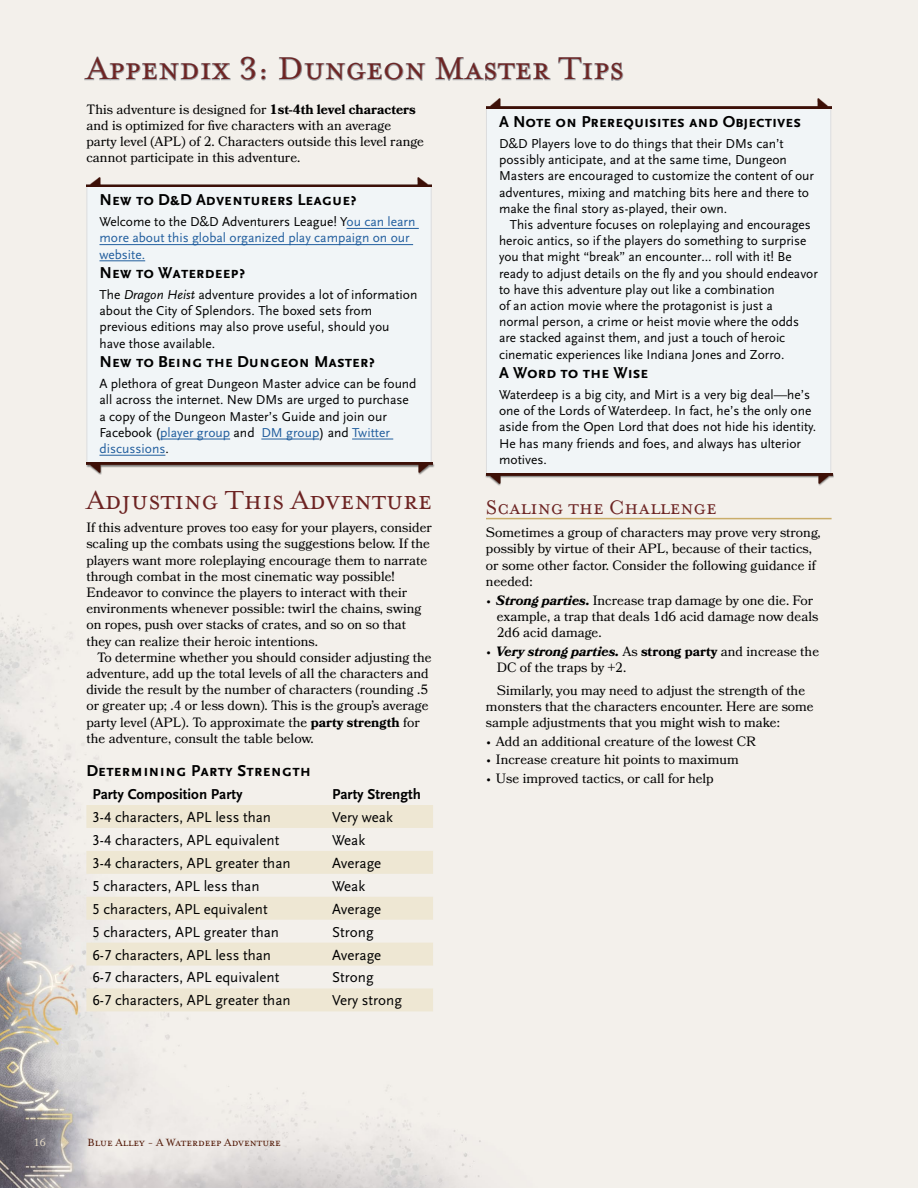
<style>
.page{position:relative;width:918px;height:1188px;background:#fff}
.page>*{position:absolute;margin:0;border:0;box-sizing:border-box;transform-origin:0 0}
.t1{font:36px "Mrs Eaves OT";letter-spacing:.005em;color:#6d2423}
.t2{font:30px "Mrs Eaves OT";color:#6d2423}
.t3{font:22.5px "Mrs Eaves OT";color:#6d2423}
.t4{font:700 16.5px "Scala Sans Caps";color:#000}
.t5{font:15px "Scala Sans Regular LF";color:#000}
.t6{font:700 15px "Scala Sans";color:#000}
.t7{font:13.5px/16.2px "Bookmania";color:#000}
.t8{font:13.5px/16.2px "Scala Sans Regular LF";color:#000}
.t9{font:13.5px/16.2px "Scala Sans Regular LF";color:#215e9e}
.t10{font:12px "Mrs Eaves OT";color:#4e1300}
.t11{font:10.5px "Bookmania";color:#e5dac6}
.s1{font-weight:700}
.s2{color:#000}
.s3{font-family:"Scala Sans Regular LF Italic"}
.s4{color:#215e9e}
.s5{font-weight:700;font-style:italic}
</style>
<div class="page">
<img style="left:0;top:0;width:918px;height:1188px">
<div style="left:87px;top:187px;width:344px;height:276px;background:#f1f5f7"></div>
<hr style="left:431px;top:186px;width:1px;height:277px;background:#dcddde">
<hr style="left:86px;top:186px;width:1px;height:277px;background:#dcddde">
<hr style="left:347px;top:228px;width:72px;height:1px;background:#215e9e">
<hr style="left:99px;top:244px;width:314px;height:1px;background:#215e9e">
<hr style="left:99px;top:261px;width:46px;height:1px;background:#215e9e">
<hr style="left:160px;top:439px;width:70px;height:1px;background:#215e9e">
<hr style="left:261px;top:439px;width:58px;height:1px;background:#215e9e">
<hr style="left:352px;top:439px;width:41px;height:1px;background:#215e9e">
<hr style="left:99px;top:455px;width:66px;height:1px;background:#215e9e">
<svg style="left:86px;top:805px;width:347px;height:206px;background:#f0eadd"></svg>
<img style="left:86px;top:177px;width:346px;height:10px">
<div style="left:86px;top:463px;width:349px;height:12px;background:#f3f0eb"></div>
<img style="left:86px;top:463px;width:347px;height:10px">
<hr style="left:486px;top:518px;width:346px;height:1px;background:#caad6a">
<div style="left:487px;top:109px;width:343px;height:365px;background:#f1f5f7"></div>
<hr style="left:830px;top:108px;width:1px;height:366px;background:#dcddde">
<hr style="left:486px;top:108px;width:1px;height:366px;background:#dcddde">
<img style="left:486px;top:99px;width:346px;height:10px">
<div style="left:485px;top:474px;width:349px;height:12px;background:#f3f0eb"></div>
<img style="left:486px;top:474px;width:346px;height:10px">
<svg style="left:84px;top:55px;width:147px;height:27px;background:#dddbd9"></svg>
<svg style="left:239px;top:56px;width:27px;height:26px"></svg>
<svg style="left:278px;top:56px;width:148px;height:26px;background:#dcdbd8"></svg>
<svg style="left:435px;top:56px;width:116px;height:26px;background:#dad9d6"></svg>
<svg style="left:557px;top:56px;width:67px;height:26px;background:#dddbd9"></svg>
<h1 class="t1" style="left:86px;top:48px;width:539px">Appendix 3: Dungeon Master Tips</h1>
<p class="t7" style="left:86px;top:101px;width:339px">This adventure is designed for <span class="s1">1st-4th level characters </span>and is optimized for five characters with an average party level (APL) of 2. Characters outside this level range cannot participate in this adventure.</p>
<p class="t4" style="left:99px;top:191px;width:259px">New to D&amp;D Adventurers League?</p>
<p class="t9" style="left:99px;top:214px;width:317px"><span class="s2">Welcome to the D&amp;D Adventurers League! Y</span>ou can learn more about this global organized play campaign on our website.</p>
<p class="t4" style="left:99px;top:264px;width:148px">New to Waterdeep?</p>
<p class="t8" style="left:99px;top:287px;width:319px">The <span class="s3">Dragon Heist</span> adventure provides a lot of information about the City of Splendors. The boxed sets from previous editions may also prove useful, should you have those available.</p>
<p class="t4" style="left:99px;top:353px;width:277px">New to Being the Dungeon Master?</p>
<p class="t8" style="left:99px;top:376px;width:319px">A plethora of great Dungeon Master advice can be found all across the internet. New DMs are urged to purchase a copy of the Dungeon Master’s Guide and join our Facebook (<span class="s4">player group</span> and <span class="s4">DM group</span>) and <span class="s4">Twitter discussions</span>.</p>
<h2 class="t2" style="left:86px;top:483px;width:347px">Adjusting This Adventure</h2>
<p class="t7" style="left:86px;top:519px;width:347px">If this adventure proves too easy for your players, consider scaling up the combats using the suggestions below. If the players want more roleplaying encourage them to narrate through combat in the most cinematic way possible!<br>Endeavor to convince the players to interact with their environments whenever possible: twirl the chains, swing on ropes, push over stacks of crates, and so on so that they can realize their heroic intentions.</p>
<p class="t7" style="left:86px;top:649px;width:347px;text-indent:11px">To determine whether you should consider adjusting the adventure, add up the total levels of all the characters and divide the result by the number of characters (rounding .5 or greater up; .4 or less down). This is the group’s average party level (APL). To approximate the <span class="s1">party strength</span> for the adventure, consult the table below.</p>
<p class="t4" style="left:86px;top:762px;width:226px">Determining Party Strength</p>
<p class="t6" style="left:92px;top:786px;width:152px">Party Composition Party</p>
<p class="t6" style="left:332px;top:786px;width:90px">Party Strength</p>
<p class="t5" style="left:92px;top:809px;width:180px">3-4 characters, APL less than</p>
<p class="t5" style="left:332px;top:809px;width:62px">Very weak</p>
<p class="t5" style="left:92px;top:832px;width:188px">3-4 characters, APL equivalent</p>
<p class="t5" style="left:332px;top:832px;width:35px">Weak</p>
<p class="t5" style="left:92px;top:855px;width:200px">3-4 characters, APL greater than</p>
<p class="t5" style="left:332px;top:855px;width:51px">Average</p>
<p class="t5" style="left:92px;top:878px;width:169px">5 characters, APL less than</p>
<p class="t5" style="left:332px;top:878px;width:35px">Weak</p>
<p class="t5" style="left:92px;top:901px;width:177px">5 characters, APL equivalent</p>
<p class="t5" style="left:332px;top:901px;width:51px">Average</p>
<p class="t5" style="left:92px;top:924px;width:188px">5 characters, APL greater than</p>
<p class="t5" style="left:332px;top:924px;width:43px">Strong</p>
<p class="t5" style="left:92px;top:947px;width:180px">6-7 characters, APL less than</p>
<p class="t5" style="left:332px;top:947px;width:51px">Average</p>
<p class="t5" style="left:92px;top:969px;width:188px">6-7 characters, APL equivalent</p>
<p class="t5" style="left:332px;top:969px;width:43px">Strong</p>
<p class="t5" style="left:92px;top:992px;width:200px">6-7 characters, APL greater than</p>
<p class="t5" style="left:332px;top:992px;width:71px">Very strong</p>
<p class="t11" style="left:34px;top:1136px;width:14px">16</p>
<p class="t10" style="left:88px;top:1136px;width:195px">Blue Alley - A Waterdeep Adventure</p>
<p class="t4" style="left:499px;top:113px;width:304px">A Note on Prerequisites and Objectives</p>
<p class="t8" style="left:499px;top:136px;width:317px">D&amp;D Players love to do things that their DMs can’t possibly anticipate, and at the same time, Dungeon Masters are encouraged to customize the content of our adventures, mixing and matching bits here and there to make the final story as-played, their own.</p>
<p class="t8" style="left:499px;top:217px;width:320px;text-indent:11px">This adventure focuses on roleplaying and encourages heroic antics, so if the players do something to surprise you that might “break” an encounter… roll with it! Be ready to adjust details on the fly and you should endeavor to have this adventure play out like a combination<br>of an action movie where the protagonist is just a<br>normal person, a crime or heist movie where the odds are stacked against them, and just a touch of heroic cinematic experiences like Indiana Jones and Zorro.</p>
<p class="t4" style="left:499px;top:364px;width:151px">A Word to the Wise</p>
<p class="t8" style="left:499px;top:387px;width:319px">Waterdeep is a big city, and Mirt is a very big deal—he’s one of the Lords of Waterdeep. In fact, he’s the only one aside from the Open Lord that does not hide his identity.<br>He has many friends and foes, and always has ulterior motives.</p>
<h3 class="t3" style="left:486px;top:495px;width:232px">Scaling the Challenge</h3>
<p class="t7" style="left:486px;top:525px;width:336px">Sometimes a group of characters may prove very strong, possibly by virtue of their APL, because of their tactics, or some other factor. Consider the following guidance if needed:</p>
<p class="t7" style="left:497px;top:592px;width:323px;text-indent:-10px">• <span class="s5">Strong parties.</span> Increase trap damage by one die. For example, a trap that deals 1d6 acid damage now deals<br>2d6 acid damage.</p>
<p class="t7" style="left:497px;top:643px;width:324px;text-indent:-10px">• <span class="s5">Very strong parties.</span> As <span class="s1">strong party</span> and increase the<br>DC of the traps by +2.</p>
<p class="t7" style="left:486px;top:682px;width:329px;text-indent:11px">Similarly, you may need to adjust the strength of the monsters that the characters encounter. Here are some sample adjustments that you might wish to make:</p>
<p class="t7" style="left:487px;top:733px;width:271px">• Add an additional creature of the lowest CR</p>
<p class="t7" style="left:487px;top:752px;width:254px">• Increase creature hit points to maximum</p>
<p class="t7" style="left:487px;top:770px;width:228px">• Use improved tactics, or call for help</p>
</div>
